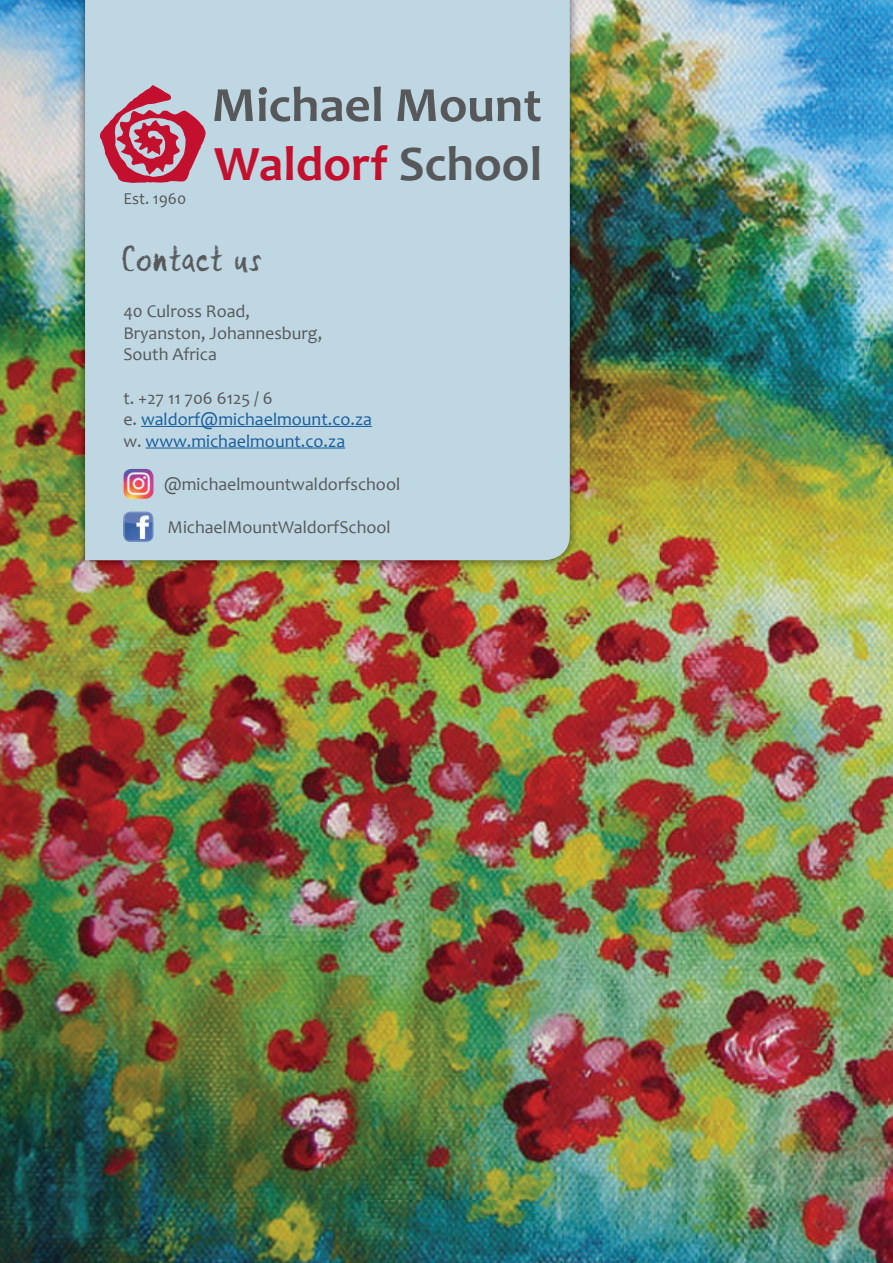
<style>
.page{position:relative;width:893px;height:1263px;background:#fff}
.page>*{position:absolute;margin:0;border:0;box-sizing:border-box;transform-origin:0 0}
.t1{font:700 49.5px/59.4px "Candara";color:#57585a}
.t2{font:45px "Michael Mount Chalk";color:#57585a}
.t3{font:18px/21.6px "Candara";color:#57585a}
.t4{font:18px/21.6px "Candara";color:#175d9e}
.t5{font:16.65px "Candara";color:#57585a}
.s1{color:#c3102f}
.s2{color:#57585a}
</style>
<div class="page">
<img style="left:0;top:0;width:893px;height:1263px">
<img style="left:84px;top:1202px;width:14px;height:10px">
<img style="left:101px;top:1210px;width:259px;height:1px">
<img style="left:364px;top:1200px;width:151px;height:13px">
<img style="left:75px;top:0;width:504px;height:570px">
<div style="left:85px;top:0;width:485px;height:560px;background:#bed7e2"></div>
<hr style="left:141px;top:426px;width:231px;height:1px;background:#175d9e">
<hr style="left:146px;top:448px;width:199px;height:1px;background:#175d9e">
<svg style="left:100px;top:85px;width:106px;height:98px;background:#c0768a"></svg>
<img style="left:123px;top:469px;width:30px;height:30px">
<img style="left:123px;top:512px;width:30px;height:30px">
<p class="t5" style="left:123px;top:188px;width:64px">Est. 1960</p>
<h1 class="t1" style="left:212px;top:75px;width:332px">Michael Mount<br><span class="s1">Waldorf</span> School</h1>
<h2 class="t2" style="left:122px;top:236px;width:141px">Contact us</h2>
<p class="t3" style="left:123px;top:300px;width:200px">40 Culross Road,<br>Bryanston, Johannesburg,<br>South Africa</p>
<p class="t4" style="left:123px;top:387px;width:250px"><span class="s2">t. +27 11 706 6125 / 6<br>e.</span> waldorf@michaelmount.co.za <span class="s2">w.</span> www.michaelmount.co.za</p>
<p class="t3" style="left:164px;top:473px;width:238px">@michaelmountwaldorfschool</p>
<p class="t3" style="left:168px;top:516px;width:225px">MichaelMountWaldorfSchool</p>
</div>
